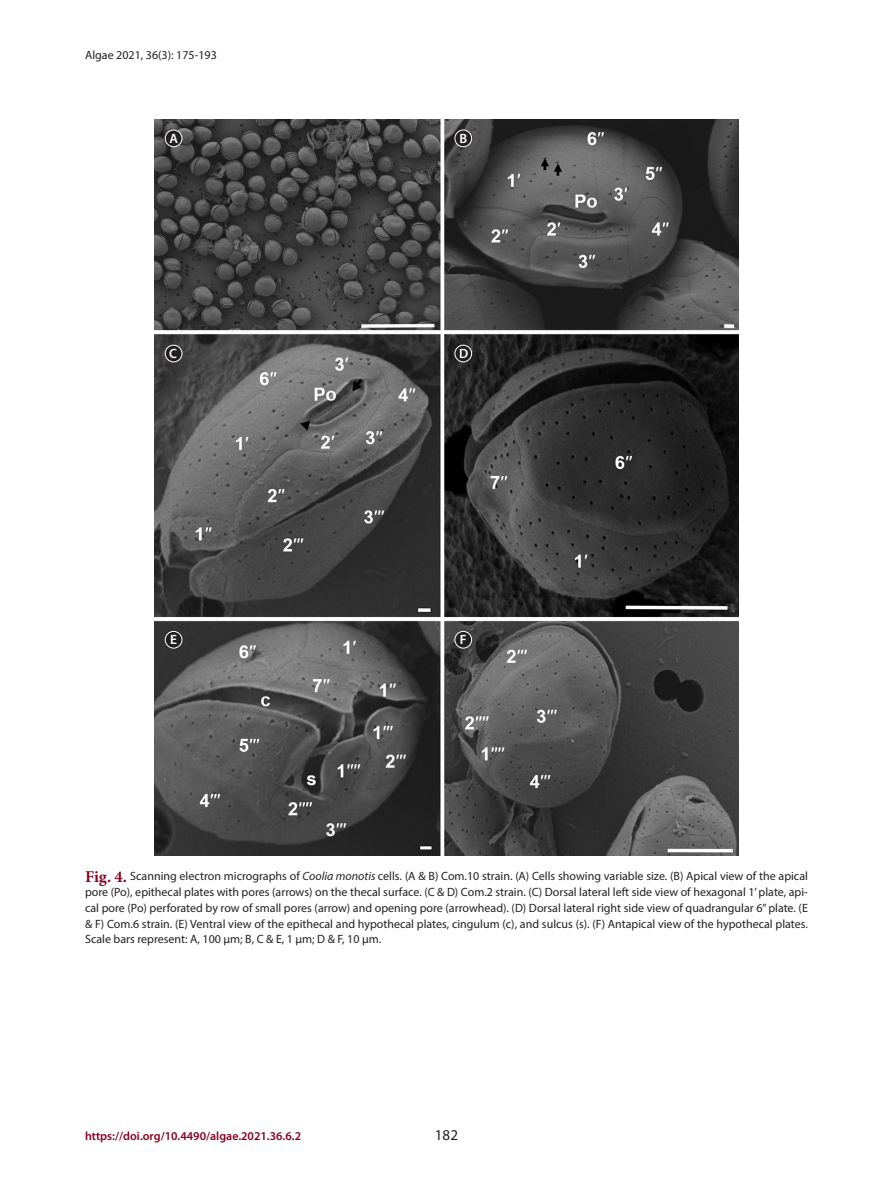
<style>
.page{position:relative;width:893px;height:1191px;background:#fff}
.page>*{position:absolute;margin:0;border:0;box-sizing:border-box;transform-origin:0 0}
.t1{font:15px "Myriad Pro";color:#231f20}
.t2{font:600 13.5px "Myriad Pro";color:#fff}
.테이블_이미지_캡션{font:12px/15.8px "Myriad Pro";color:#231f20;text-align:justify}
.t3{font:600 12px "Myriad Pro";color:#8a011f}
.s1{font-family:"Minion Pro";font-weight:700;font-size:16.5px;color:#8a011f}
.s2{font-style:italic}
</style>
<div class="page">
<img style="left:154px;top:119px;width:585px;height:736px">
<div style="left:165px;top:130px;width:17px;height:17px;background:#231f20;border-radius:50%"></div>
<div style="left:165px;top:130px;width:17px;height:17px;border:1px solid #fff;border-radius:50%"></div>
<div style="left:165px;top:345px;width:17px;height:17px;background:#231f20;border-radius:50%"></div>
<div style="left:165px;top:345px;width:17px;height:17px;border:1px solid #fff;border-radius:50%"></div>
<div style="left:455px;top:345px;width:17px;height:17px;background:#231f20;border-radius:50%"></div>
<div style="left:455px;top:345px;width:17px;height:17px;border:1px solid #fff;border-radius:50%"></div>
<div style="left:455px;top:130px;width:17px;height:17px;background:#231f20;border-radius:50%"></div>
<div style="left:455px;top:130px;width:17px;height:17px;border:1px solid #fff;border-radius:50%"></div>
<div style="left:165px;top:631px;width:17px;height:17px;background:#231f20;border-radius:50%"></div>
<div style="left:165px;top:631px;width:17px;height:17px;border:1px solid #fff;border-radius:50%"></div>
<div style="left:455px;top:631px;width:17px;height:17px;background:#231f20;border-radius:50%"></div>
<div style="left:455px;top:631px;width:17px;height:17px;border:1px solid #fff;border-radius:50%"></div>
<p class="테이블_이미지_캡션" style="left:85px;top:47px;width:133px">Algae 2021, 36(3): 175-193</p>
<p class="t2" style="left:169px;top:130px;width:10px">A</p>
<p class="t2" style="left:460px;top:130px;width:9px">B</p>
<p class="t2" style="left:169px;top:345px;width:9px">C</p>
<p class="t2" style="left:459px;top:345px;width:11px">D</p>
<p class="t2" style="left:170px;top:631px;width:8px">E</p>
<p class="t2" style="left:460px;top:631px;width:8px">F</p>
<p class="테이블_이미지_캡션" style="left:85px;top:868px;width:724px"><span class="s1">Fig. 4.</span> Scanning electron micrographs of <span class="s2">Coolia monotis</span> cells<span class="s2">.</span> (A &amp; B) Com.10 strain. (A) Cells showing variable size. (B) Apical view of the apical pore (Po), epithecal plates with pores (arrows) on the thecal surface. (C &amp; D) Com.2 strain. (C) Dorsal lateral left side view of hexagonal 1’ plate, api&shy;cal pore (Po) perforated by row of small pores (arrow) and opening pore (arrowhead). (D) Dorsal lateral right side view of quadrangular 6” plate. (E &amp; F) Com.6 strain. (E) Ventral view of the epithecal and hypothecal plates, cingulum (c), and sulcus (s). (F) Antapical view of the hypothecal plates.<br>Scale bars represent: A, 100 μm; B, C &amp; E, 1 μm; D &amp; F, 10 μm.</p>
<p class="t3" style="left:85px;top:1128px;width:218px">https://doi.org/10.4490/algae.2021.36.6.2</p>
<p class="t1" style="left:435px;top:1125px;width:25px">182</p>
</div>
